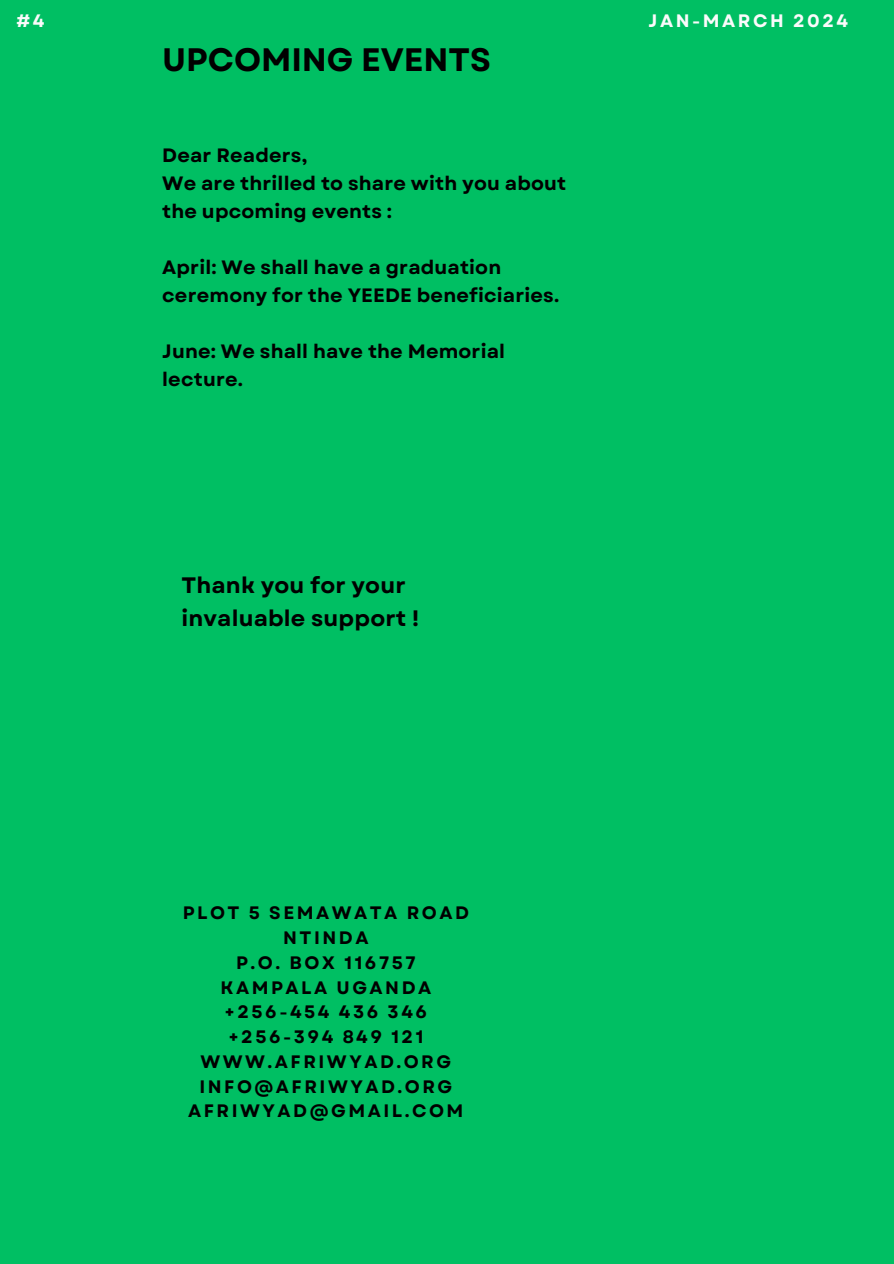
<style>
.page{position:relative;width:894px;height:1264px;background:#fff}
.page>*{position:absolute;margin:0;border:0;box-sizing:border-box;transform-origin:0 0}
.t1{font:700 32.4px "Garet";color:#000}
.t2{font:700 22.35px/32.7px "Garet";letter-spacing:.01em;color:#000}
.t3{font:700 19.35px/28px "Garet";letter-spacing:.01em;color:#000}
.t4{font:700 18px/24.8px "Garet";letter-spacing:.14em;color:#000;text-align:center}
.t5{font:700 18px "Garet";letter-spacing:.14em;color:#fbfbfb}
</style>
<div class="page">
<div style="left:0;top:0;width:893px;height:1263px;background:#00bf63"></div>
<p class="t5" style="left:17px;top:8px;width:29px">#4</p>
<p class="t1" style="left:162px;top:36px;width:330px">UPCOMING EVENTS</p>
<h3 class="t3" style="left:162px;top:141px;width:146px">Dear Readers,</h3>
<h3 class="t3" style="left:162px;top:169px;width:405px">We are thrilled to share with you about the upcoming events :</h3>
<h1 class="t3" style="left:162px;top:253px;width:398px">April: We shall have a graduation ceremony for the YEEDE beneficiaries.</h1>
<p class="t3" style="left:162px;top:338px;width:344px">June: We shall have the Memorial lecture.</p>
<p class="t2" style="left:181px;top:569px;width:239px">Thank you for your invaluable support !</p>
<h3 class="t5" style="left:648px;top:8px;width:201px">JAN-MARCH 2024</h3>
<h2 class="t4" style="left:183px;top:900px;width:288px">PLOT 5 SEMAWATA ROAD<br>NTINDA<br>P.O. BOX 116757<br>KAMPALA UGANDA +256-454 436 346 +256-394 849 121<br>WWW.AFRIWYAD.ORG<br>INFO@AFRIWYAD.ORG<br>AFRIWYAD@GMAIL.COM</h2>
</div>
